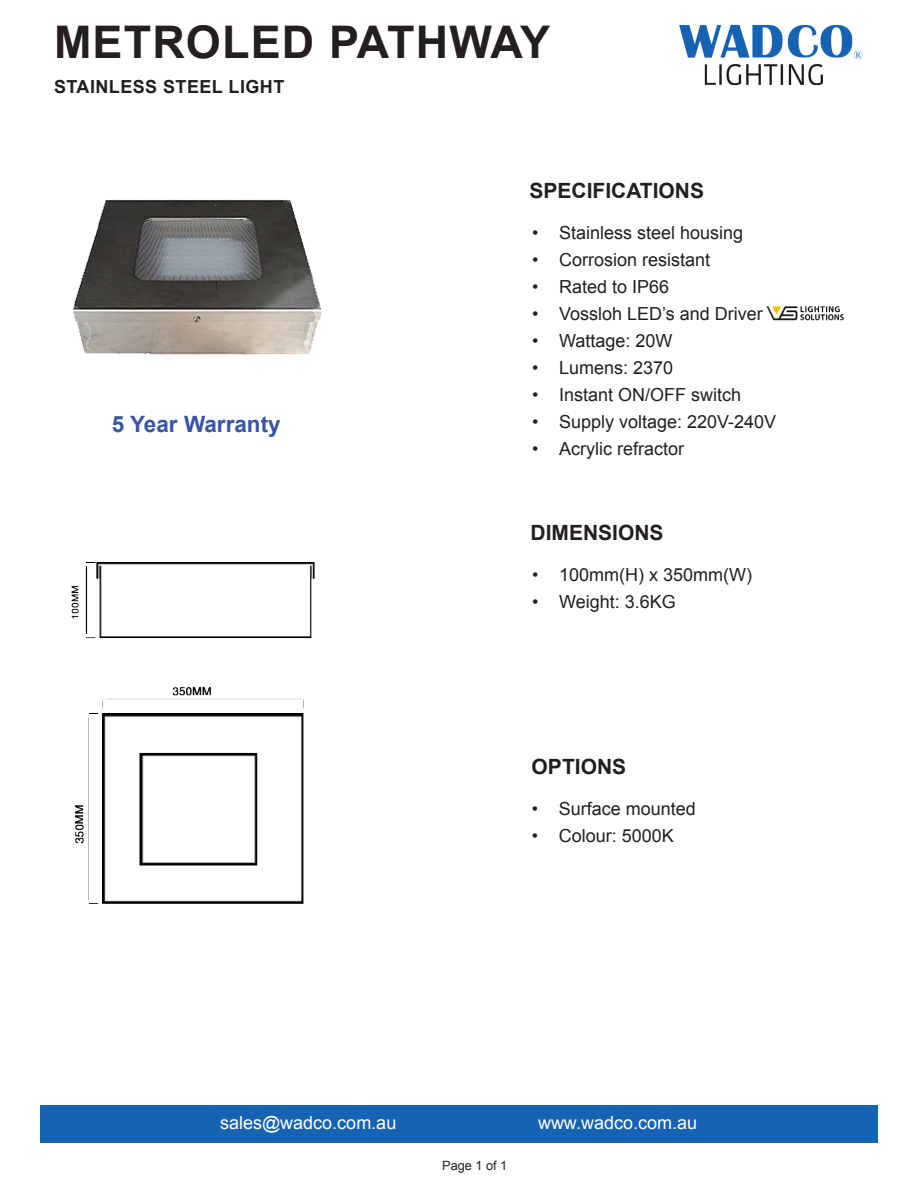
<style>
.page{position:relative;width:918px;height:1188px;background:#fff}
.page>*{position:absolute;margin:0;border:0;box-sizing:border-box;transform-origin:0 0}
.Body{font:700 45px "Arial";letter-spacing:.025em;color:#231f20}
.Company_Name{font:700 22.5px "Arial";color:#3954a4}
.Company_Name-2{font:700 21px "Arial";color:#231f20}
.t1{font:18px "Arial";color:#231f20}
.t2{font:18px "Arial";color:#fff}
.Body-2{font:700 18px "Arial";letter-spacing:.025em;color:#231f20}
.Company_Name-3{font:12.75px "Arial";color:#231f20}
</style>
<div class="page">
<img style="left:766px;top:306px;width:78px;height:15px">
<img style="left:679px;top:24px;width:184px;height:62px">
<div style="left:40px;top:1106px;width:838px;height:37px;background:#1563b2"></div>
<img style="left:73px;top:200px;width:249px;height:155px">
<img style="left:71px;top:562px;width:244px;height:342px">
<p class="Body" style="left:54px;top:12px;width:498px">METROLED PATHWAY</p>
<p class="Body-2" style="left:54px;top:74px;width:232px">STAINLESS STEEL LIGHT</p>
<p class="Company_Name" style="left:112px;top:409px;width:170px">5 Year Warranty</p>
<p class="Company_Name-2" style="left:530px;top:177px;width:176px">SPECIFICATIONS</p>
<p class="t1" style="left:532px;top:220px;width:213px">• Stainless steel housing</p>
<p class="t1" style="left:532px;top:247px;width:180px">• Corrosion resistant</p>
<p class="t1" style="left:532px;top:274px;width:139px">• Rated to IP66</p>
<p class="t1" style="left:532px;top:301px;width:232px">• Vossloh LED’s and Driver</p>
<p class="t1" style="left:532px;top:328px;width:142px">• Wattage: 20W</p>
<p class="t1" style="left:532px;top:355px;width:143px">• Lumens: 2370</p>
<p class="t1" style="left:532px;top:382px;width:211px">• Instant ON/OFF switch</p>
<p class="t1" style="left:532px;top:409px;width:246px">• Supply voltage: 220V-240V</p>
<p class="t1" style="left:532px;top:436px;width:154px">• Acrylic refractor</p>
<p class="Company_Name-2" style="left:531px;top:519px;width:135px">DIMENSIONS</p>
<p class="t1" style="left:532px;top:562px;width:221px">• 100mm(H) x 350mm(W)</p>
<p class="t1" style="left:532px;top:589px;width:145px">• Weight: 3.6KG</p>
<p class="Company_Name-2" style="left:532px;top:753px;width:96px">OPTIONS</p>
<p class="t1" style="left:532px;top:796px;width:166px">• Surface mounted</p>
<p class="t1" style="left:532px;top:823px;width:144px">• Colour: 5000K</p>
<p class="t2" style="left:220px;top:1111px;width:178px">sales@wadco.com.au</p>
<p class="t2" style="left:538px;top:1111px;width:161px">www.wadco.com.au</p>
<p class="Company_Name-3" style="left:442px;top:1157px;width:67px">Page 1 of 1</p>
</div>
